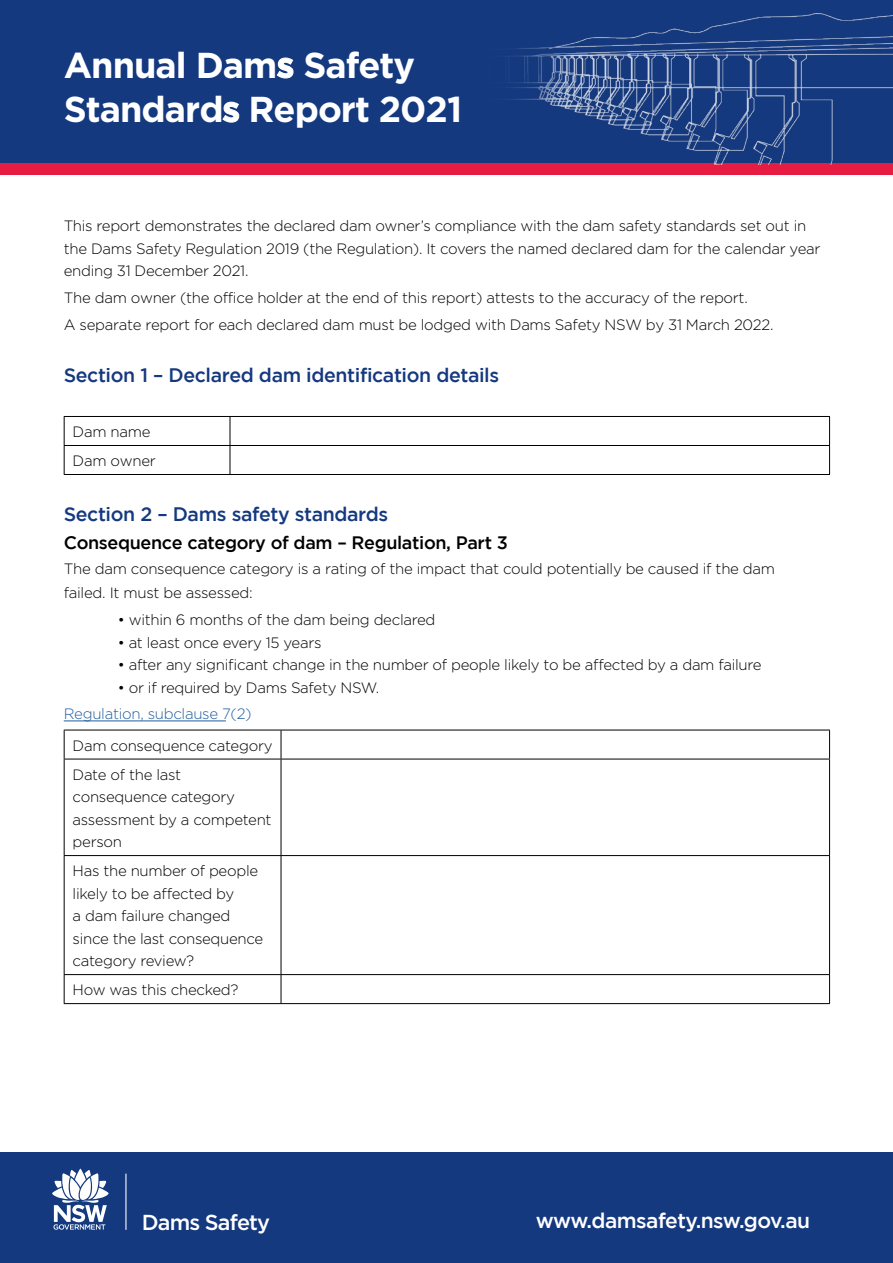
<style>
.page{position:relative;width:893px;height:1263px;background:#fff}
.page>*{position:absolute;margin:0;border:0;box-sizing:border-box;transform-origin:0 0}
.t1{font:700 36px/44.1px "Gotham";letter-spacing:-.025em;color:#fff}
.t2{font:500 21.6px "Gotham";letter-spacing:-.04em;color:#fff}
.t3{font:500 21px "Gotham";letter-spacing:-.025em;color:#fff}
.t4{font:500 19.5px "Gotham";letter-spacing:-.02em;color:#15397f}
.t5{font:500 18px "Gotham";letter-spacing:-.02em;color:#000}
.t6{font:300 15px/22.5px "Gotham";letter-spacing:-.02em;color:#000}
.t7{font:300 15px "Gotham";letter-spacing:-.02em;color:#215e9e}
</style>
<div class="page">
<div style="left:0;top:1152px;width:893px;height:111px;background:#15397f"></div>
<div style="left:0;top:0;width:893px;height:164px;background:#15397f"></div>
<div style="left:0;top:163px;width:893px;height:11px;background:#e61c43"></div>
<hr style="left:125px;top:1173px;width:1px;height:57px;background:#fff">
<svg style="left:52px;top:1169px;width:57px;height:61px"></svg>
<hr style="left:64px;top:720px;width:162px;height:1px;background:#215e9e">
<hr style="left:64px;top:416px;width:166px;height:1px;background:#000">
<hr style="left:230px;top:416px;width:600px;height:1px;background:#000">
<hr style="left:64px;top:445px;width:166px;height:1px;background:#000">
<svg style="left:64px;top:417px;width:1px;height:57px"></svg>
<hr style="left:230px;top:445px;width:600px;height:1px;background:#000">
<svg style="left:230px;top:417px;width:1px;height:57px"></svg>
<svg style="left:829px;top:417px;width:1px;height:57px"></svg>
<hr style="left:64px;top:474px;width:166px;height:1px;background:#000">
<hr style="left:230px;top:474px;width:600px;height:1px;background:#000">
<hr style="left:64px;top:730px;width:217px;height:1px;background:#000">
<svg style="left:64px;top:730px;width:1px;height:29px"></svg>
<hr style="left:281px;top:730px;width:549px;height:1px;background:#000">
<svg style="left:281px;top:730px;width:1px;height:29px"></svg>
<svg style="left:829px;top:730px;width:1px;height:29px"></svg>
<hr style="left:64px;top:759px;width:217px;height:1px;background:#000">
<hr style="left:64px;top:759px;width:1px;height:96px;background:#000">
<hr style="left:281px;top:759px;width:549px;height:1px;background:#000">
<hr style="left:281px;top:759px;width:1px;height:96px;background:#000">
<hr style="left:829px;top:759px;width:1px;height:96px;background:#000">
<hr style="left:64px;top:855px;width:217px;height:1px;background:#000">
<hr style="left:64px;top:856px;width:1px;height:118px;background:#000">
<hr style="left:281px;top:855px;width:549px;height:1px;background:#000">
<hr style="left:281px;top:856px;width:1px;height:118px;background:#000">
<hr style="left:829px;top:856px;width:1px;height:118px;background:#000">
<hr style="left:64px;top:974px;width:217px;height:1px;background:#000">
<svg style="left:64px;top:975px;width:1px;height:28px"></svg>
<hr style="left:281px;top:974px;width:549px;height:1px;background:#000">
<svg style="left:281px;top:975px;width:1px;height:28px"></svg>
<svg style="left:829px;top:975px;width:1px;height:28px"></svg>
<hr style="left:64px;top:1003px;width:217px;height:1px;background:#000">
<hr style="left:281px;top:1003px;width:549px;height:1px;background:#000">
<img style="left:508px;top:13px;width:385px;height:151px">
<h1 class="t1" style="left:64px;top:43px;width:400px">Annual Dams Safety<br>Standards Report 2021</h1>
<p class="t6" style="left:64px;top:214px;width:758px">This report demonstrates the declared dam owner’s compliance with the dam safety standards set out in the Dams Safety Regulation 2019 (the Regulation). It covers the named declared dam for the calendar year ending 31 December 2021.</p>
<p class="t6" style="left:64px;top:284px;width:711px;line-height:26.7px">The dam owner (the office holder at the end of this report) attests to the accuracy of the report.<br>A separate report for each declared dam must be lodged with Dams Safety NSW by 31 March 2022.</p>
<h3 class="t4" style="left:64px;top:363px;width:437px">Section 1 – Declared dam identification details</h3>
<p class="t6" style="left:73px;top:417px;width:85px;line-height:29px">Dam name<br>Dam owner</p>
<h3 class="t4" style="left:64px;top:503px;width:326px">Section 2 – Dams safety standards</h3>
<p class="t5" style="left:64px;top:533px;width:446px">Consequence category of dam – Regulation, Part 3</p>
<p class="t6" style="left:64px;top:557px;width:713px;line-height:23.5px">The dam consequence category is a rating of the impact that could potentially be caused if the dam failed. It must be assessed:</p>
<p class="t6" style="left:118px;top:608px;width:319px">• within 6 months of the dam being declared</p>
<p class="t6" style="left:118px;top:631px;width:205px">• at least once every 15 years</p>
<p class="t6" style="left:118px;top:653px;width:645px">• after any significant change in the number of people likely to be affected by a dam failure</p>
<p class="t6" style="left:118px;top:676px;width:263px">• or if required by Dams Safety NSW.</p>
<p class="t7" style="left:64px;top:705px;width:189px">Regulation, subclause 7(2)</p>
<p class="t6" style="left:73px;top:730px;width:201px;line-height:29px">Dam consequence category<br>Date of the last</p>
<p class="t6" style="left:73px;top:785px;width:200px">consequence category assessment by a competent person</p>
<p class="t6" style="left:73px;top:859px;width:192px">Has the number of people likely to be affected by<br>a dam failure changed since the last consequence category review?</p>
<p class="t6" style="left:73px;top:978px;width:167px">How was this checked?</p>
<h2 class="t2" style="left:142px;top:1209px;width:130px">Dams Safety</h2>
<h3 class="t3" style="left:536px;top:1208px;width:276px">www.damsafety.nsw.gov.au</h3>
</div>
